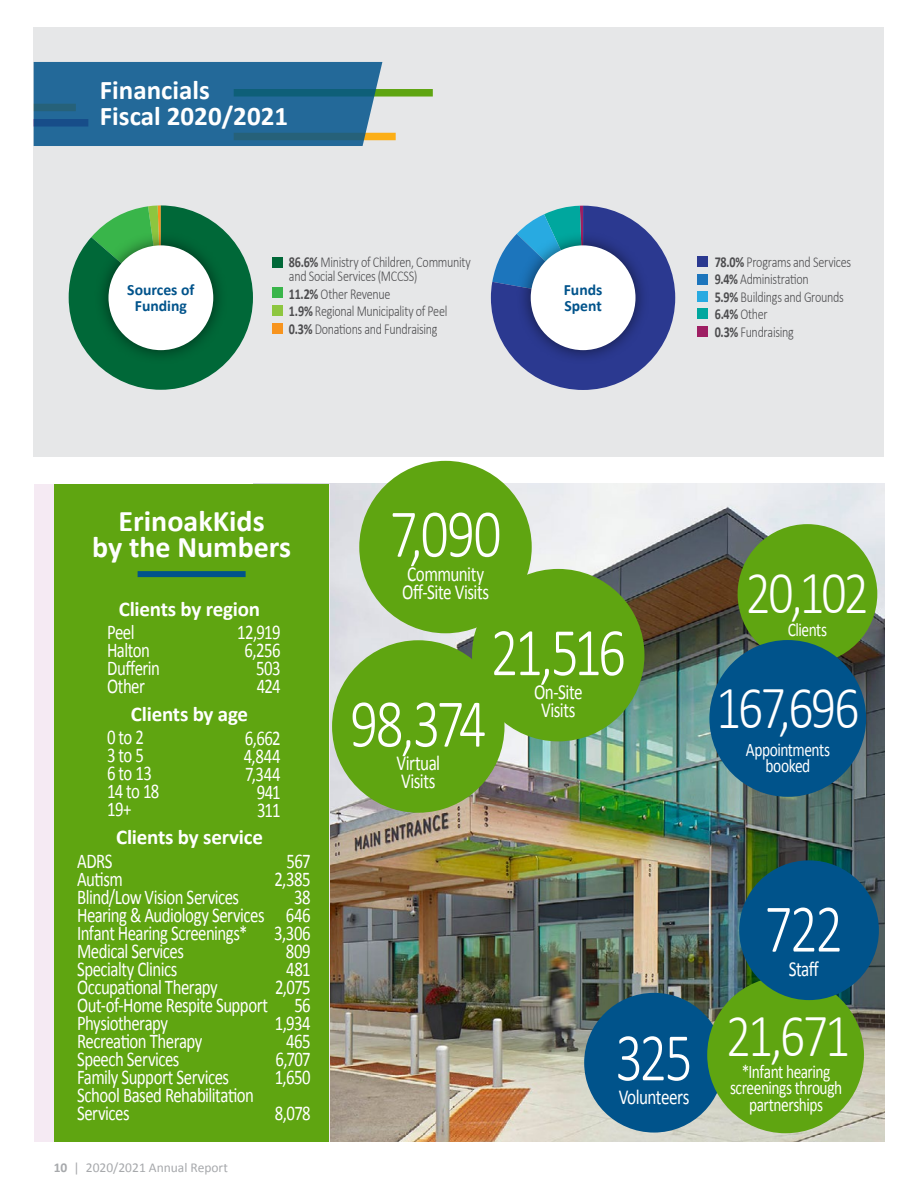
<style>
.page{position:relative;width:918px;height:1188px;background:#fff}
.page>*{position:absolute;margin:0;border:0;box-sizing:border-box;transform-origin:0 0}
.t1{font:300 68.7px "Calibri";letter-spacing:-.055em;color:#fff;scale:.8 1}
.t2{font:300 61.95px "Calibri";letter-spacing:-.055em;color:#fff;scale:.8 1}
.t3{font:700 30px/26.4px "Calibri";color:#fff;text-align:center}
.t4{font:700 27px/26.4px "Calibri";color:#fff}
.t5{font:21.45px/18px "Calibri";letter-spacing:-.03em;color:#fff;scale:.8 1}
.t6{font:21px/18px "Calibri";letter-spacing:-.03em;color:#fff;text-align:justify;scale:.8 1}
.t7{font:700 21px "Calibri";letter-spacing:-.01em;color:#fff}
.t8{font:19.2px/16.5px "Calibri";letter-spacing:-.03em;color:#fff;text-align:center;scale:.8 1}
.t9{font:700 15.6px/15.3px "Calibri";color:#00538b;text-align:center}
.t10{font:300 15.15px "Calibri";letter-spacing:-.025em;color:#4d4d4f;scale:.8 1}
.t11{font:13.5px "Calibri";color:#a7a9ac}
.s1{font-weight:700}
</style>
<div class="page">
<img style="left:330px;top:484px;width:554px;height:658px">
<div style="left:34px;top:484px;width:296px;height:658px;background:#f5eaf3"></div>
<div style="left:359px;top:461px;width:173px;height:172px;background:#5fa511;border-radius:50%"></div>
<div style="left:472px;top:569px;width:172px;height:172px;background:#5fa511;border-radius:50%"></div>
<div style="left:738px;top:524px;width:139px;height:140px;background:#5fa511;border-radius:50%"></div>
<div style="left:709px;top:640px;width:157px;height:157px;background:#00538b;border-radius:50%"></div>
<div style="left:332px;top:640px;width:173px;height:173px;background:#5fa511;border-radius:50%"></div>
<div style="left:584px;top:993px;width:140px;height:140px;background:#00538b;border-radius:50%"></div>
<div style="left:707px;top:976px;width:157px;height:157px;background:#5fa511;border-radius:50%"></div>
<div style="left:739px;top:860px;width:140px;height:140px;background:#00538b;border-radius:50%"></div>
<div style="left:34px;top:27px;width:850px;height:429px;background:#e6e7e8"></div>
<div style="left:54px;top:484px;width:275px;height:658px;background:#5fa511"></div>
<div style="left:234px;top:89px;width:199px;height:8px;background:#5fa511"></div>
<div style="left:234px;top:133px;width:162px;height:7px;background:#fcaf17"></div>
<div style="left:272px;top:323px;width:11px;height:11px;background:#f7941e"></div>
<div style="left:272px;top:305px;width:11px;height:11px;background:#8dc63f"></div>
<div style="left:272px;top:287px;width:11px;height:11px;background:#39b54a"></div>
<div style="left:272px;top:257px;width:11px;height:11px;background:#006838"></div>
<div style="left:697px;top:308px;width:11px;height:11px;background:#00a79e"></div>
<div style="left:697px;top:326px;width:11px;height:11px;background:#9e1f63"></div>
<div style="left:697px;top:291px;width:11px;height:11px;background:#28aae1"></div>
<div style="left:697px;top:274px;width:11px;height:11px;background:#1c75bc"></div>
<div style="left:697px;top:256px;width:11px;height:11px;background:#2b3990"></div>
<svg style="left:34px;top:62px;width:348px;height:84px;background:#276a97"></svg>
<div style="left:138px;top:571px;width:108px;height:6px;background:#00538b"></div>
<svg style="left:69px;top:205px;width:184px;height:185px"></svg>
<div style="left:94px;top:231px;width:134px;height:133px;background:#000;opacity:.55"></div>
<div style="left:109px;top:245px;width:104px;height:105px;background:#fff;border-radius:50%"></div>
<svg style="left:491px;top:206px;width:184px;height:184px"></svg>
<div style="left:516px;top:231px;width:134px;height:133px;background:#000;opacity:.55"></div>
<div style="left:531px;top:245px;width:105px;height:105px;background:#fff;border-radius:50%"></div>
<h1 class="t4" style="left:100px;top:76px;width:190px">Financials<br>Fiscal 2020/2021</h1>
<p class="t9" style="left:127px;top:282px;width:69px">Sources of<br>Funding</p>
<p class="t10" style="left:715px;top:252px;width:172px"><span class="s1">78.0%</span> Programs and Services</p>
<p class="t10" style="left:289px;top:252px;width:229px"><span class="s1">86.6%</span> Ministry of Children, Community</p>
<p class="t10" style="left:289px;top:284px;width:128px"><span class="s1">11.2%</span> Other Revenue</p>
<p class="t10" style="left:289px;top:302px;width:200px"><span class="s1">1.9%</span> Regional Municipality of Peel</p>
<p class="t10" style="left:289px;top:319px;width:187px"><span class="s1">0.3%</span> Donations and Fundraising</p>
<p class="t10" style="left:289px;top:267px;width:162px">and Social Services (MCCSS)</p>
<p class="t10" style="left:715px;top:270px;width:119px"><span class="s1">9.4%</span> Administration</p>
<p class="t10" style="left:715px;top:287px;width:163px"><span class="s1">5.9%</span> Buildings and Grounds</p>
<p class="t10" style="left:715px;top:305px;width:68px"><span class="s1">6.4%</span> Other</p>
<p class="t10" style="left:715px;top:322px;width:100px"><span class="s1">0.3%</span> Fundraising</p>
<p class="t9" style="left:564px;top:282px;width:40px;text-align:left">Funds<br>Spent</p>
<p class="t3" style="left:92px;top:507px;width:201px">ErinoakKids<br>by the Numbers</p>
<p class="t7" style="left:119px;top:594px;width:143px">Clients by region</p>
<h1 class="t1" style="left:390px;top:491px;width:141px">7,090</h1>
<p class="t5" style="left:402px;top:564px;width:110px">Community<br>Off-Site Visits</p>
<h2 class="t2" style="left:746px;top:554px;width:155px">20,102</h2>
<h1 class="t1" style="left:491px;top:610px;width:171px">21,516</h1>
<p class="t8" style="left:788px;top:621px;width:51px">Clients</p>
<p class="t6" style="left:107px;top:623px;width:36px">Peel</p>
<p class="t6" style="left:237px;top:623px;width:56px">12,919</p>
<p class="t6" style="left:107px;top:641px;width:55px">Halton</p>
<p class="t6" style="left:245px;top:641px;width:47px">6,256</p>
<p class="t6" style="left:107px;top:659px;width:68px">Dufferin</p>
<p class="t6" style="left:256px;top:659px;width:32px">503</p>
<p class="t6" style="left:107px;top:677px;width:49px">Other</p>
<p class="t6" style="left:257px;top:677px;width:31px">424</p>
<p class="t5" style="left:534px;top:682px;width:62px">On-Site</p>
<p class="t7" style="left:131px;top:699px;width:119px">Clients by age</p>
<p class="t5" style="left:541px;top:700px;width:45px">Visits</p>
<h2 class="t2" style="left:716px;top:669px;width:181px">167,696</h2>
<h1 class="t1" style="left:350px;top:681px;width:172px">98,374</h1>
<p class="t6" style="left:107px;top:728px;width:48px">0 to 2</p>
<p class="t6" style="left:245px;top:728px;width:46px">6,662</p>
<p class="t8" style="left:746px;top:740px;width:107px">Appointments</p>
<p class="t6" style="left:107px;top:746px;width:48px">3 to 5</p>
<p class="t6" style="left:244px;top:746px;width:48px">4,844</p>
<p class="t5" style="left:396px;top:754px;width:56px">Virtual</p>
<p class="t8" style="left:766px;top:757px;width:57px">booked</p>
<p class="t6" style="left:107px;top:764px;width:58px">6 to 13</p>
<p class="t6" style="left:245px;top:764px;width:46px">7,344</p>
<p class="t5" style="left:401px;top:772px;width:45px">Visits</p>
<p class="t6" style="left:107px;top:782px;width:67px">14 to 18</p>
<p class="t6" style="left:257px;top:782px;width:31px">941</p>
<p class="t6" style="left:107px;top:800px;width:32px">19+</p>
<p class="t6" style="left:257px;top:800px;width:31px">311</p>
<p class="t7" style="left:116px;top:823px;width:148px">Clients by service</p>
<p class="t6" style="left:77px;top:851px;width:46px">ADRS</p>
<p class="t6" style="left:286px;top:851px;width:32px">567</p>
<p class="t6" style="left:77px;top:869px;width:59px">Autism</p>
<p class="t6" style="left:275px;top:869px;width:47px">2,385</p>
<p class="t6" style="left:77px;top:887px;width:204px">Blind/Low Vision Services</p>
<p class="t6" style="left:77px;top:887px;width:294px;text-indent:217px">38<br>Hearing &amp; Audiology Services 646<br>Infant Hearing Screenings*</p>
<p class="t6" style="left:274px;top:923px;width:47px">3,306</p>
<p class="t6" style="left:77px;top:941px;width:135px">Medical Services</p>
<p class="t6" style="left:286px;top:941px;width:33px">809</p>
<p class="t6" style="left:77px;top:959px;width:127px">Specialty Clinics</p>
<p class="t6" style="left:286px;top:959px;width:32px">481</p>
<p class="t6" style="left:77px;top:977px;width:177px">Occupational Therapy</p>
<p class="t6" style="left:77px;top:977px;width:294px;text-indent:198px">2,075<br>Out-of-Home Respite Support 56<br>Physiotherapy</p>
<p class="t6" style="left:275px;top:1013px;width:46px">1,934</p>
<p class="t6" style="left:77px;top:1031px;width:158px">Recreation Therapy</p>
<p class="t6" style="left:286px;top:1031px;width:32px">465</p>
<p class="t6" style="left:77px;top:1049px;width:129px">Speech Services</p>
<p class="t6" style="left:276px;top:1049px;width:46px">6,707</p>
<p class="t6" style="left:77px;top:1067px;width:191px">Family Support Services</p>
<p class="t6" style="left:275px;top:1067px;width:46px">1,650</p>
<p class="t6" style="left:77px;top:1085px;width:223px">School Based Rehabilitation<br>Services</p>
<p class="t6" style="left:275px;top:1103px;width:46px">8,078</p>
<p class="t11" style="left:54px;top:1158px;width:176px"><span class="s1">10</span> | 2020/2021 Annual Report</p>
<h1 class="t1" style="left:615px;top:1015px;width:99px">325</h1>
<p class="t5" style="left:619px;top:1088px;width:90px">Volunteers</p>
<h1 class="t1" style="left:765px;top:886px;width:100px">722</h1>
<p class="t5" style="left:789px;top:959px;width:39px">Staff</p>
<h2 class="t2" style="left:726px;top:998px;width:156px">21,671</h2>
<p class="t8" style="left:730px;top:1063px;width:142px">*Infant hearing screenings through partnerships</p>
</div>
